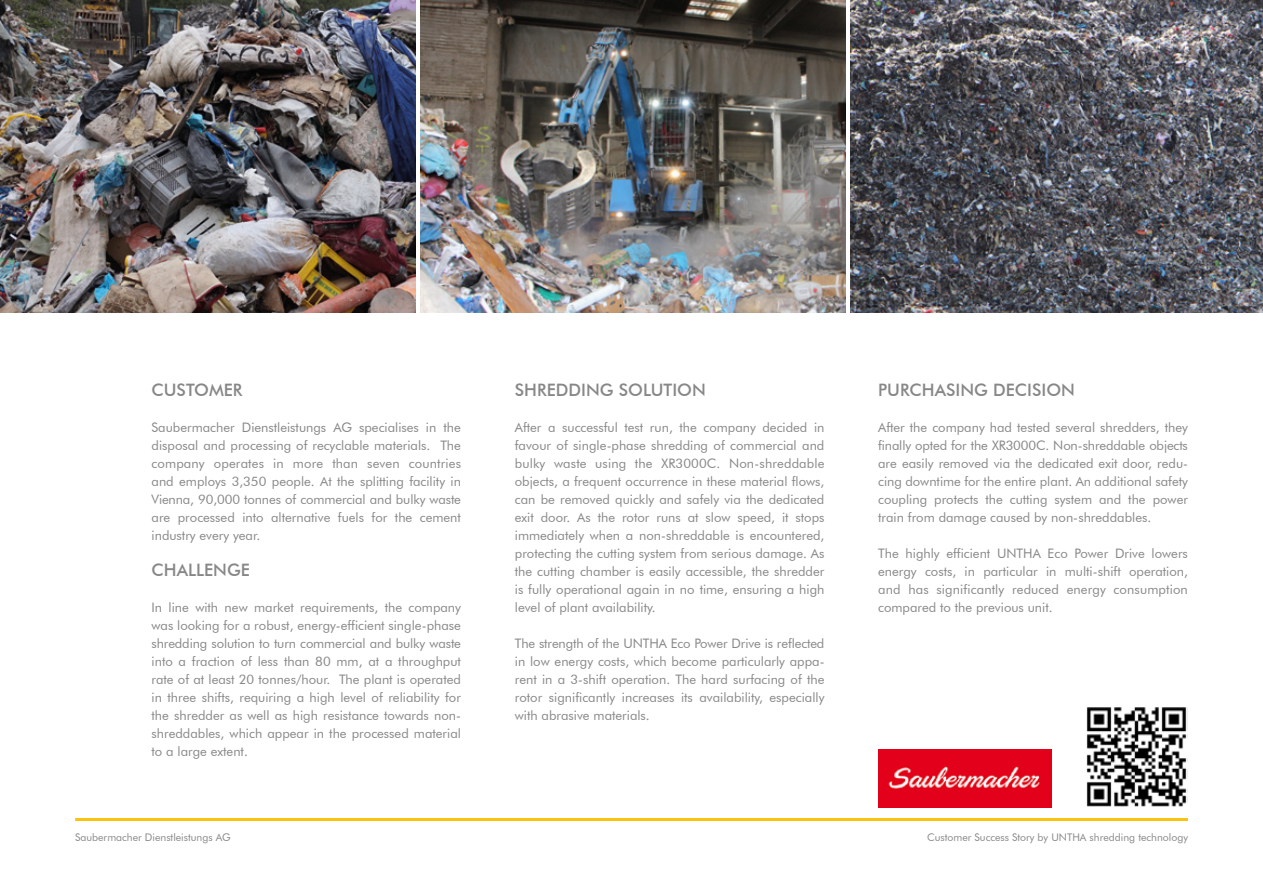
<style>
.page{position:relative;width:1263px;height:893px;background:#fff}
.page>*{position:absolute;margin:0;border:0;box-sizing:border-box;transform-origin:0 0}
.t1{font:500 17.1px "Futura BT";color:#878787}
.t2{font:13.05px/18px "Futura BT";color:#878787;text-align:justify}
.t3{font:10.5px "Futura BT";color:#878787}
</style>
<div class="page">
<hr style="left:75px;top:818px;width:1113px;height:3px;background:#fac30e">
<img style="left:878px;top:749px;width:174px;height:58px">
<img style="left:0;top:0;width:416px;height:313px">
<img style="left:421px;top:0;width:425px;height:313px">
<img style="left:850px;top:0;width:413px;height:312px">
<img style="left:1086px;top:707px;width:102px;height:100px">
<h1 class="t1" style="left:152px;top:380px;width:92px">CUSTOMER</h1>
<p class="t2" style="left:152px;top:418px;width:311px">Saubermacher Dienstleistungs AG specialises in the disposal and processing of recyclable materials. The company operates in more than seven countries and employs 3,350 people. At the splitting facility in Vienna, 90,000 tonnes of commercial and bulky waste are processed into alternative fuels for the cement industry every year.</p>
<h1 class="t1" style="left:152px;top:560px;width:100px">CHALLENGE</h1>
<p class="t2" style="left:152px;top:598px;width:311px">In line with new market requirements, the company was looking for a robust, energy-efficient single-phase shredding solution to turn commercial and bulky waste into a fraction of less than 80 mm, at a throughput rate of at least 20 tonnes/hour. The plant is operated in three shifts, requiring a high level of reliability for the shredder as well as high resistance towards non&shy;shreddables, which appear in the processed material to a large extent.</p>
<h1 class="t1" style="left:515px;top:380px;width:192px">SHREDDING SOLUTION</h1>
<p class="t2" style="left:515px;top:418px;width:311px">After a successful test run, the company decided in favour of single-phase shredding of commercial and bulky waste using the XR3000C. Non-shreddable objects, a frequent occurrence in these material flows, can be removed quickly and safely via the dedicated exit door. As the rotor runs at slow speed, it stops immediately when a non-shreddable is encountered, protecting the cutting system from serious damage. As the cutting chamber is easily accessible, the shredder is fully operational again in no time, ensuring a high level of plant availability.</p>
<p class="t2" style="left:515px;top:634px;width:311px">The strength of the UNTHA Eco Power Drive is reflected in low energy costs, which become particularly appa&shy;rent in a 3-shift operation. The hard surfacing of the rotor significantly increases its availability, especially with abrasive materials.</p>
<h1 class="t1" style="left:878px;top:380px;width:198px">PURCHASING DECISION</h1>
<p class="t2" style="left:878px;top:418px;width:311px">After the company had tested several shredders, they finally opted for the XR3000C. Non-shreddable objects are easily removed via the dedicated exit door, redu&shy;cing downtime for the entire plant. An additional safety coupling protects the cutting system and the power train from damage caused by non-shreddables.</p>
<p class="t2" style="left:878px;top:544px;width:311px">The highly efficient UNTHA Eco Power Drive lowers energy costs, in particular in multi-shift operation, and has significantly reduced energy consumption compared to the previous unit.</p>
<p class="t3" style="left:75px;top:830px;width:157px">Saubermacher Dienstleistungs AG</p>
<p class="t3" style="left:927px;top:830px;width:262px">Customer Success Story by UNTHA shredding technology</p>
</div>
